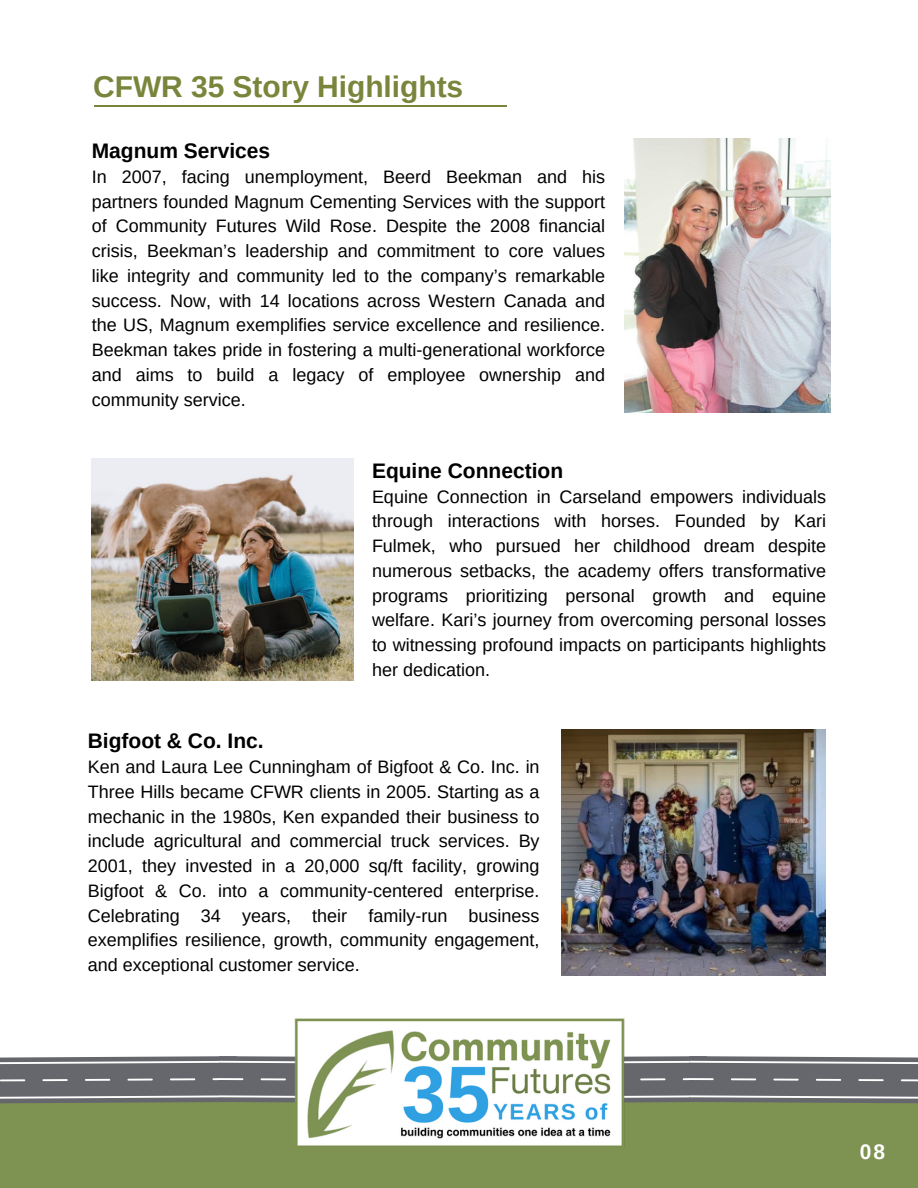
<style>
.page{position:relative;width:918px;height:1188px;background:#fff}
.page>*{position:absolute;margin:0;border:0;box-sizing:border-box;transform-origin:0 0}
.t1{font:700 30px "Arimo";color:#7a853b}
.t2{font:700 21px "Arimo";color:#000}
.t3{font:700 21px "Arimo";color:#fff}
.t4{font:18px/24.8px "Arimo";color:#000;text-align:justify}
</style>
<div class="page">
<div style="left:0;top:1080px;width:918px;height:108px;background:#7e9252"></div>
<svg style="left:0;top:1056px;width:918px;height:47px;background:#78797e"></svg>
<hr style="left:94px;top:106px;width:413px;height:1px;background:#7a853b">
<img style="left:625px;top:139px;width:206px;height:273px">
<img style="left:92px;top:459px;width:262px;height:221px">
<img style="left:562px;top:729px;width:264px;height:247px">
<img style="left:289px;top:1018px;width:340px;height:128px">
<p class="t1" style="left:93px;top:70px;width:372px">CFWR 35 Story Highlights</p>
<p class="t2" style="left:92px;top:139px;width:180px">Magnum Services</p>
<p class="t4" style="left:92px;top:164px;width:515px">In 2007, facing unemployment, Beerd Beekman and his partners founded Magnum Cementing Services with the support of Community Futures Wild Rose. Despite the 2008 financial crisis, Beekman’s leadership and commitment to core values like integrity and community led to the company’s remarkable success. Now, with 14 locations across Western Canada and the US, Magnum exemplifies service excellence and resilience.<br>Beekman takes pride in fostering a multi-generational workforce and aims to build a legacy of employee ownership and community service.</p>
<p class="t2" style="left:372px;top:459px;width:193px">Equine Connection</p>
<p class="t4" style="left:372px;top:484px;width:456px">Equine Connection in Carseland empowers individuals through interactions with horses. Founded by Kari Fulmek, who pursued her childhood dream despite numerous setbacks, the academy offers transformative programs prioritizing personal growth and equine welfare. Kari’s journey from overcoming personal losses to witnessing profound impacts on participants highlights her dedication.</p>
<p class="t2" style="left:88px;top:729px;width:178px">Bigfoot &amp; Co. Inc.</p>
<p class="t4" style="left:88px;top:755px;width:453px">Ken and Laura Lee Cunningham of Bigfoot &amp; Co. Inc. in Three Hills became CFWR clients in 2005. Starting as a mechanic in the 1980s, Ken expanded their business to include agricultural and commercial truck services. By 2001, they invested in a 20,000 sq/ft facility, growing Bigfoot &amp; Co. into a community-centered enterprise.<br>Celebrating 34 years, their family-run business exemplifies resilience, growth, community engagement, and exceptional customer service.</p>
<p class="t3" style="left:860px;top:1140px;width:27px">08</p>
</div>
